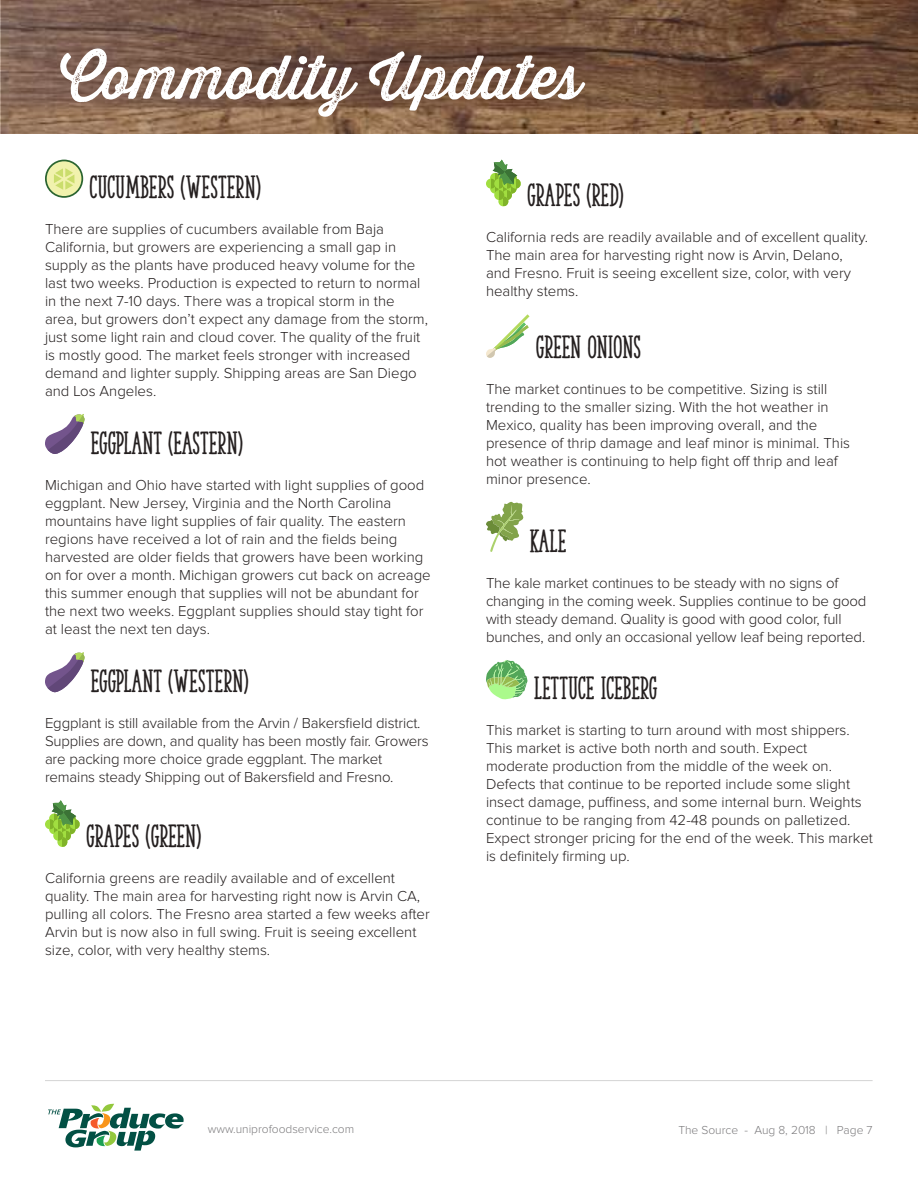
<style>
.page{position:relative;width:918px;height:1188px;background:#fff}
.page>*{position:absolute;margin:0;border:0;box-sizing:border-box;transform-origin:0 0}
.t1{font:60px "Thirsty Rough Reg One";color:#fff}
.t2{font:30px "The Serif Hand Extrablack";color:#241f1f}
.t3{font:300 15px/18px "Proxima Nova";color:#241f1f}
.t4{font:300 12px "Proxima Nova";color:#7d7c7e}
</style>
<div class="page">
<hr style="left:45px;top:1080px;width:828px;height:1px;background:#d5d4d5">
<img style="left:1px;top:0;width:917px;height:134px">
<svg style="left:48px;top:1104px;width:136px;height:47px"></svg>
<svg style="left:45px;top:160px;width:38px;height:38px"></svg>
<div style="left:47px;top:161px;width:34px;height:35px;background:#f1f2ad;border-radius:50%"></div>
<svg style="left:54px;top:168px;width:21px;height:22px"></svg>
<svg style="left:45px;top:414px;width:40px;height:40px"></svg>
<svg style="left:45px;top:652px;width:40px;height:41px"></svg>
<div style="left:49px;top:814px;width:10px;height:10px;background:#a1de40;border-radius:50%"></div>
<svg style="left:49px;top:824px;width:10px;height:10px"></svg>
<svg style="left:57px;top:824px;width:10px;height:10px"></svg>
<svg style="left:71px;top:828px;width:5px;height:6px"></svg>
<div style="left:45px;top:819px;width:10px;height:10px;background:#a1de40;border-radius:50%"></div>
<div style="left:50px;top:819px;width:5px;height:10px;background:#80b329"></div>
<div style="left:53px;top:819px;width:10px;height:10px;background:#a1de40;border-radius:50%"></div>
<div style="left:58px;top:819px;width:5px;height:10px;background:#80b329"></div>
<svg style="left:67px;top:826px;width:4px;height:3px"></svg>
<div style="left:70px;top:819px;width:10px;height:10px;background:#a1de40;border-radius:50%"></div>
<div style="left:75px;top:819px;width:5px;height:10px;background:#80b329"></div>
<div style="left:61px;top:831px;width:10px;height:10px;background:#a1de40;border-radius:50%"></div>
<div style="left:66px;top:831px;width:5px;height:10px;background:#80b329"></div>
<svg style="left:57px;top:837px;width:10px;height:10px"></svg>
<div style="left:62px;top:837px;width:5px;height:10px;background:#80b329"></div>
<div style="left:53px;top:831px;width:10px;height:10px;background:#a1de40;border-radius:50%"></div>
<div style="left:58px;top:831px;width:5px;height:10px;background:#80b329"></div>
<svg style="left:52px;top:800px;width:24px;height:26px"></svg>
<svg style="left:490px;top:173px;width:10px;height:10px"></svg>
<svg style="left:490px;top:184px;width:10px;height:10px"></svg>
<div style="left:495px;top:184px;width:5px;height:10px;background:#80b329"></div>
<div style="left:498px;top:184px;width:10px;height:10px;background:#a1de40;border-radius:50%"></div>
<div style="left:503px;top:184px;width:5px;height:10px;background:#80b329"></div>
<svg style="left:512px;top:188px;width:5px;height:6px"></svg>
<div style="left:486px;top:179px;width:10px;height:10px;background:#a1de40;border-radius:50%"></div>
<div style="left:491px;top:179px;width:5px;height:10px;background:#80b329"></div>
<div style="left:494px;top:179px;width:10px;height:10px;background:#a1de40;border-radius:50%"></div>
<div style="left:499px;top:179px;width:5px;height:10px;background:#80b329"></div>
<svg style="left:503px;top:179px;width:9px;height:10px"></svg>
<svg style="left:508px;top:185px;width:4px;height:4px"></svg>
<div style="left:511px;top:179px;width:10px;height:10px;background:#a1de40;border-radius:50%"></div>
<svg style="left:516px;top:179px;width:5px;height:10px"></svg>
<div style="left:502px;top:190px;width:10px;height:10px;background:#a1de40;border-radius:50%"></div>
<div style="left:507px;top:190px;width:5px;height:10px;background:#80b329"></div>
<div style="left:498px;top:196px;width:10px;height:10px;background:#a1de40;border-radius:50%"></div>
<div style="left:503px;top:196px;width:5px;height:10px;background:#80b329"></div>
<div style="left:494px;top:190px;width:10px;height:10px;background:#a1de40;border-radius:50%"></div>
<div style="left:499px;top:190px;width:5px;height:10px;background:#80b329"></div>
<svg style="left:493px;top:160px;width:24px;height:25px"></svg>
<svg style="left:486px;top:314px;width:44px;height:44px"></svg>
<svg style="left:486px;top:502px;width:37px;height:50px"></svg>
<svg style="left:486px;top:660px;width:41px;height:39px"></svg>
<h1 class="t1" style="left:60px;top:33px;width:523px">Commodity Updates</h1>
<h2 class="t2" style="left:90px;top:169px;width:173px">CUCUMBERS (WESTERN)</h2>
<p class="t3" style="left:45px;top:220px;width:385px">There are supplies of cucumbers available from Baja California, but growers are experiencing a small gap in supply as the plants have produced heavy volume for the last two weeks. Production is expected to return to normal in the next 7-10 days. There was a tropical storm in the area, but growers don’t expect any damage from the storm, just some light rain and cloud cover. The quality of the fruit is mostly good. The market feels stronger with increased demand and lighter supply. Shipping areas are San Diego and Los Angeles.</p>
<h2 class="t2" style="left:91px;top:425px;width:153px">EGGPLANT (EASTERN)</h2>
<p class="t3" style="left:45px;top:477px;width:387px">Michigan and Ohio have started with light supplies of good eggplant. New Jersey, Virginia and the North Carolina mountains have light supplies of fair quality. The eastern regions have received a lot of rain and the fields being harvested are older fields that growers have been working on for over a month. Michigan growers cut back on acreage this summer enough that supplies will not be abundant for the next two weeks. Eggplant supplies should stay tight for at least the next ten days.</p>
<h2 class="t2" style="left:91px;top:663px;width:159px">EGGPLANT (WESTERN)</h2>
<p class="t3" style="left:45px;top:715px;width:385px">Eggplant is still available from the Arvin / Bakersfield district.<br>Supplies are down, and quality has been mostly fair. Growers are packing more choice grade eggplant. The market remains steady Shipping out of Bakersfield and Fresno.</p>
<h2 class="t2" style="left:86px;top:818px;width:117px">GRAPES (GREEN)</h2>
<p class="t3" style="left:45px;top:870px;width:386px">California greens are readily available and of excellent quality. The main area for harvesting right now is Arvin CA, pulling all colors. The Fresno area started a few weeks after Arvin but is now also in full swing. Fruit is seeing excellent size, color, with very healthy stems.</p>
<h2 class="t2" style="left:527px;top:177px;width:98px">GRAPES (RED)</h2>
<p class="t3" style="left:486px;top:229px;width:383px">California reds are readily available and of excellent quality.<br>The main area for harvesting right now is Arvin, Delano, and Fresno. Fruit is seeing excellent size, color, with very healthy stems.</p>
<h2 class="t2" style="left:536px;top:329px;width:107px">GREEN ONIONS</h2>
<p class="t3" style="left:486px;top:381px;width:366px">The market continues to be competitive. Sizing is still trending to the smaller sizing. With the hot weather in Mexico, quality has been improving overall, and the presence of thrip damage and leaf minor is minimal. This hot weather is continuing to help fight off thrip and leaf minor presence.</p>
<h2 class="t2" style="left:530px;top:523px;width:38px">KALE</h2>
<p class="t3" style="left:486px;top:575px;width:382px">The kale market continues to be steady with no signs of changing in the coming week. Supplies continue to be good with steady demand. Quality is good with good color, full bunches, and only an occasional yellow leaf being reported.</p>
<h2 class="t2" style="left:534px;top:670px;width:125px">LETTUCE ICEBERG</h2>
<p class="t3" style="left:486px;top:722px;width:389px">This market is starting to turn around with most shippers.<br>This market is active both north and south. Expect moderate production from the middle of the week on.<br>Defects that continue to be reported include some slight insect damage, puffiness, and some internal burn. Weights continue to be ranging from 42-48 pounds on palletized.<br>Expect stronger pricing for the end of the week. This market is definitely firming up.</p>
<p class="t4" style="left:208px;top:1124px;width:148px">www.uniprofoodservice.com</p>
<p class="t4" style="left:678px;top:1124px;width:196px">The Source - Aug 8, 2018 | Page 7</p>
</div>
